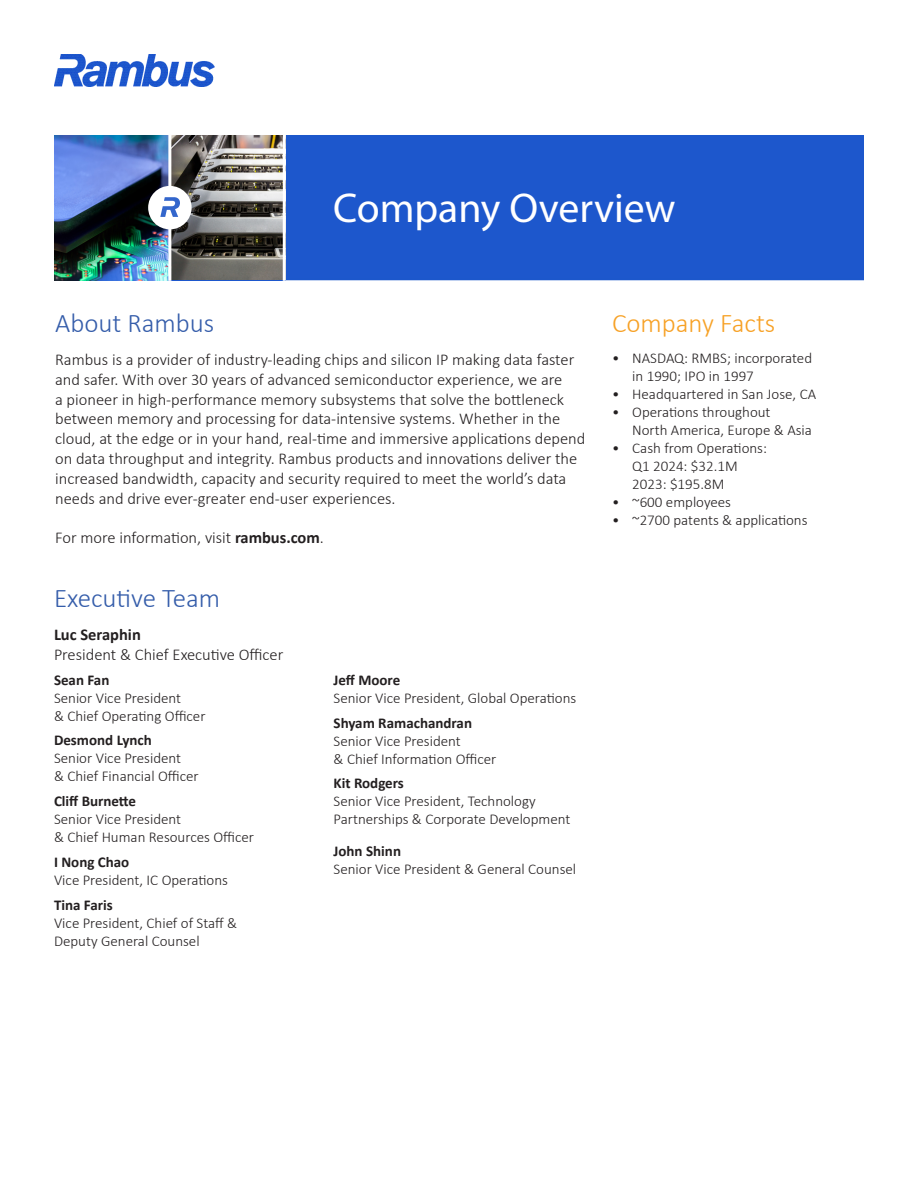
<style>
.page{position:relative;width:918px;height:1188px;background:#fff}
.page>*{position:absolute;margin:0;border:0;box-sizing:border-box;transform-origin:0 0}
.Headline{font:41.7px "Myriad Pro";color:#fff}
.Heading_2{font:300 27px "Calibri";color:#355daa}
.Heading_2_Sidebar{font:300 27px "Calibri";color:#f7a125}
.Body_Copy{font:300 16.5px/19.8px "Calibri";color:#231f20}
.Executive_Team_Sidebar{font:300 16.5px/19.8px "Calibri";color:#231f20}
.Executive_Team_Sidebar-2{font:300 15px/18px "Calibri";color:#231f20}
.s1{font-weight:700}
</style>
<div class="page">
<img style="left:55px;top:54px;width:160px;height:32px">
<div style="left:54px;top:135px;width:810px;height:145px;background:#1d57cc"></div>
<img style="left:54px;top:135px;width:114px;height:145px">
<svg style="left:171px;top:135px;width:112px;height:145px;background:#716f6a"></svg>
<hr style="left:283px;top:135px;width:3px;height:146px;background:#fff">
<hr style="left:168px;top:135px;width:3px;height:146px;background:#fff">
<svg style="left:148px;top:186px;width:44px;height:43px;background:#b9c0cc"></svg>
<p class="Headline" style="left:333px;top:182px;width:344px">Company Overview</p>
<p class="Heading_2" style="left:55px;top:306px;width:161px">About Rambus</p>
<p class="Body_Copy" style="left:55px;top:349px;width:532px">Rambus is a provider of industry-leading chips and silicon IP making data faster and safer. With over 30 years of advanced semiconductor experience, we are<br>a pioneer in high-performance memory subsystems that solve the bottleneck between memory and processing for data-intensive systems. Whether in the cloud, at the edge or in your hand, real-time and immersive applications depend on data throughput and integrity. Rambus products and innovations deliver the increased bandwidth, capacity and security required to meet the world’s data needs and drive ever-greater end-user experiences.</p>
<p class="Body_Copy" style="left:55px;top:528px;width:270px">For more information, visit <span class="s1">rambus.com</span>.</p>
<p class="Heading_2" style="left:54px;top:581px;width:168px">Executive Team</p>
<p class="Executive_Team_Sidebar" style="left:54px;top:625px;width:231px"><span class="s1">Luc Seraphin<br></span>President &amp; Chief Executive Officer</p>
<p class="Executive_Team_Sidebar-2" style="left:54px;top:670px;width:153px"><span class="s1">Sean Fan<br></span>Senior Vice President<br>&amp; Chief Operating Officer</p>
<p class="Executive_Team_Sidebar-2" style="left:54px;top:731px;width:146px"><span class="s1">Desmond Lynch<br></span>Senior Vice President<br>&amp; Chief Financial Officer</p>
<p class="Executive_Team_Sidebar-2" style="left:54px;top:792px;width:201px"><span class="s1">Cliff Burnette<br></span>Senior Vice President<br>&amp; Chief Human Resources Officer</p>
<p class="Executive_Team_Sidebar-2" style="left:54px;top:853px;width:176px"><span class="s1">I Nong Chao<br></span>Vice President, IC Operations</p>
<p class="Executive_Team_Sidebar-2" style="left:54px;top:895px;width:185px"><span class="s1">Tina Faris<br></span>Vice President, Chief of Staff &amp;<br>Deputy General Counsel</p>
<p class="Executive_Team_Sidebar-2" style="left:334px;top:671px;width:244px"><span class="s1">Jeff Moore<br></span>Senior Vice President, Global Operations</p>
<p class="Executive_Team_Sidebar-2" style="left:334px;top:713px;width:164px"><span class="s1">Shyam Ramachandran<br></span>Senior Vice President<br>&amp; Chief Information Officer</p>
<p class="Executive_Team_Sidebar-2" style="left:334px;top:774px;width:238px"><span class="s1">Kit Rodgers<br></span>Senior Vice President, Technology<br>Partnerships &amp; Corporate Development</p>
<p class="Executive_Team_Sidebar-2" style="left:334px;top:842px;width:244px"><span class="s1">John Shinn<br></span>Senior Vice President &amp; General Counsel</p>
<p class="Heading_2_Sidebar" style="left:612px;top:306px;width:165px">Company Facts</p>
<p class="Executive_Team_Sidebar-2" style="left:632px;top:349px;width:181px;text-indent:-20px">• NASDAQ: RMBS; incorporated in 1990; IPO in 1997</p>
<p class="Executive_Team_Sidebar-2" style="left:612px;top:385px;width:206px">• Headquartered in San Jose, CA</p>
<p class="Executive_Team_Sidebar-2" style="left:632px;top:403px;width:181px;text-indent:-20px">• Operations throughout<br>North America, Europe &amp; Asia</p>
<p class="Executive_Team_Sidebar-2" style="left:632px;top:439px;width:136px;text-indent:-20px">• Cash from Operations:<br>Q1 2024: $32.1M<br>2023: $195.8M</p>
<p class="Executive_Team_Sidebar-2" style="left:612px;top:493px;width:121px">• ~600 employees</p>
<p class="Executive_Team_Sidebar-2" style="left:612px;top:511px;width:197px">• ~2700 patents &amp; applications</p>
</div>
